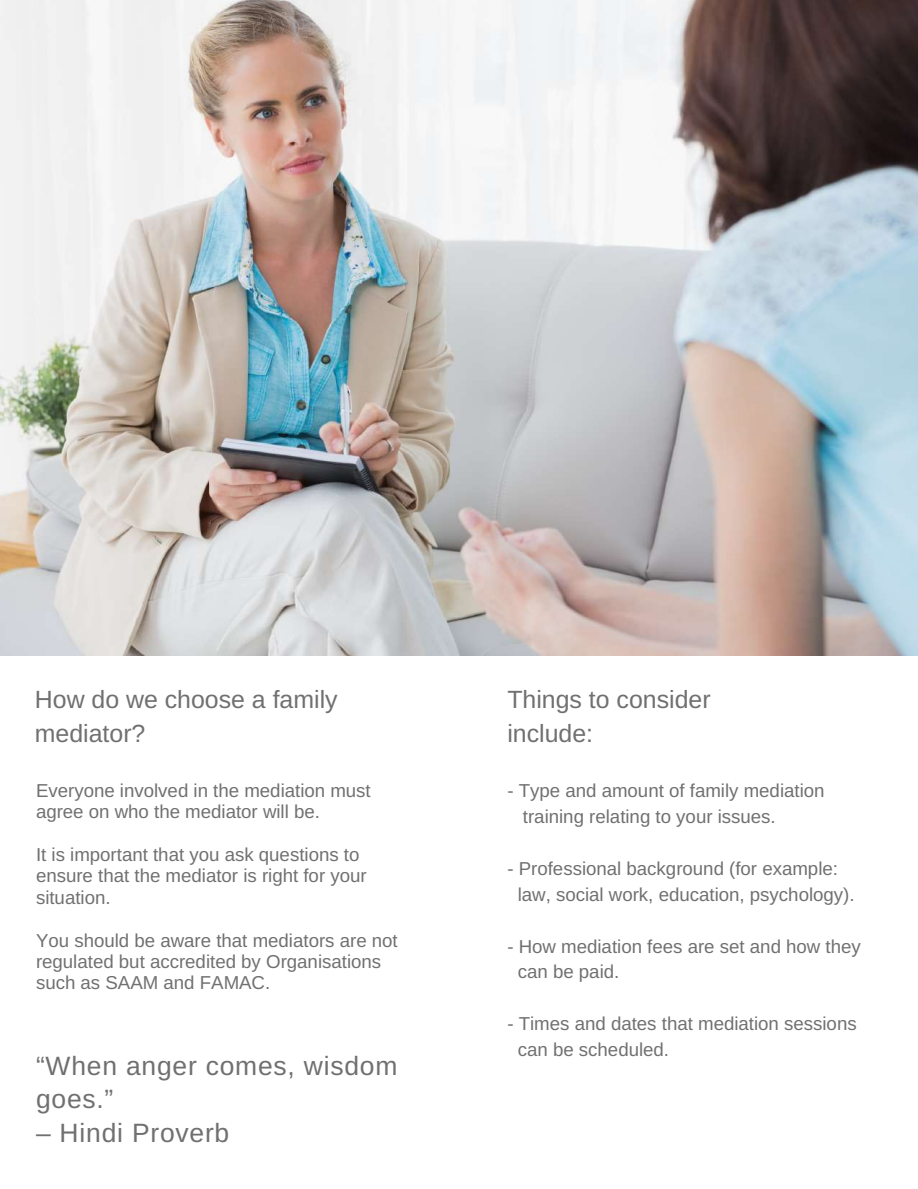
<style>
.page{position:relative;width:918px;height:1189px;background:#fff}
.page>*{position:absolute;margin:0;border:0;box-sizing:border-box;transform-origin:0 0}
.t1{font:26.4px/33.8px "Arimo";letter-spacing:.03em;color:#707070}
.t2{font:24.9px/33.8px "Arimo";color:#707070}
.t3{font:18.75px/21.3px "Arimo";color:#707070}
</style>
<div class="page">
<img style="left:0;top:0;width:918px;height:655px">
<h2 class="t2" style="left:35px;top:682px;width:304px">How do we choose a family mediator?</h2>
<h2 class="t2" style="left:507px;top:682px;width:205px">Things to consider include:</h2>
<p class="t3" style="left:36px;top:779px;width:336px">Everyone involved in the mediation must agree on who the mediator will be.</p>
<p class="t3" style="left:36px;top:843px;width:332px">It is important that you ask questions to ensure that the mediator is right for your situation.</p>
<p class="t3" style="left:36px;top:929px;width:363px">You should be aware that mediators are not regulated but accredited by Organisations such as SAAM and FAMAC.</p>
<h1 class="t1" style="left:36px;top:1048px;width:363px">“When anger comes, wisdom goes.”</h1>
<h1 class="t1" style="left:36px;top:1115px;width:195px">– Hindi Proverb</h1>
<p class="t3" style="left:523px;top:777px;width:303px;line-height:25.8px;text-indent:-16px">- Type and amount of family mediation training relating to your issues.</p>
<p class="t3" style="left:518px;top:855px;width:338px;line-height:25.8px;text-indent:-10px">- Professional background (for example: law, social work, education, psychology).</p>
<p class="t3" style="left:518px;top:932px;width:345px;line-height:25.8px;text-indent:-10px">- How mediation fees are set and how they can be paid.</p>
<p class="t3" style="left:518px;top:1010px;width:340px;line-height:25.8px;text-indent:-10px">- Times and dates that mediation sessions can be scheduled.</p>
</div>
